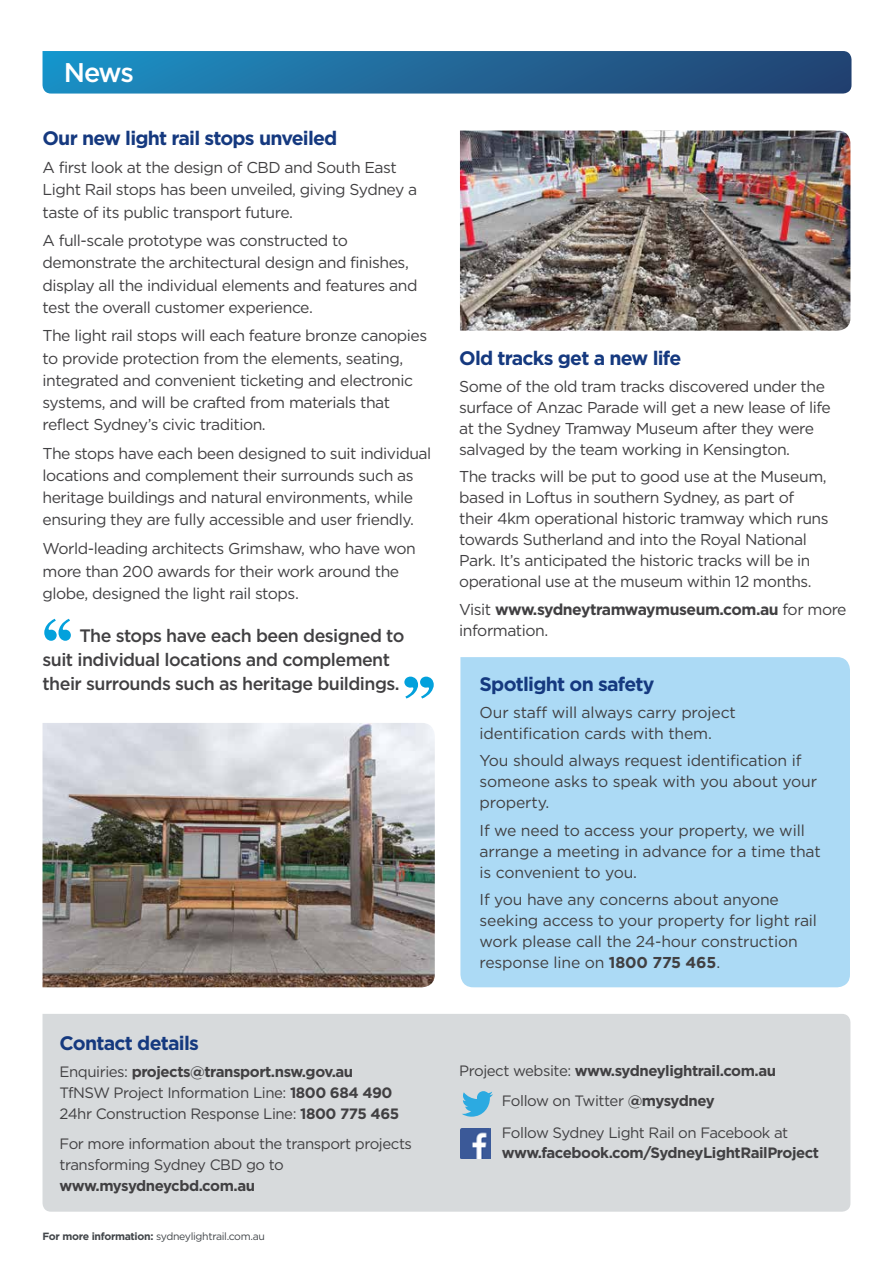
<style>
.page{position:relative;width:893px;height:1263px;background:#fff}
.page>*{position:absolute;margin:0;border:0;box-sizing:border-box;transform-origin:0 0}
.t1{font:500 27px "Gotham";color:#fff}
.t2{font:700 19.5px "Gotham";letter-spacing:-.04em;color:#15397f}
.t3{font:500 18px/24px "Gotham";letter-spacing:-.03em;color:#414042}
.t4{font:15.75px/22.2px "Gotham";letter-spacing:-.03em;color:#414042}
.t5{font:15.75px/21px "Gotham";letter-spacing:-.01em;color:#414042}
.t6{font:700 15.75px/21px "Gotham";letter-spacing:-.03em;color:#414042}
.t7{font:15px/21px "Gotham";letter-spacing:-.03em;color:#414042}
.t8{font:700 15px/30.2px "Gotham";letter-spacing:-.03em;color:#414042}
.t9{font:10.5px "Gotham";letter-spacing:-.03em;color:#42464a}
.s1{font-weight:700}
.s2{font-weight:400}
</style>
<div class="page">
<div style="left:460px;top:657px;width:390px;height:330px;background:#acdaf5"></div>
<img style="left:460px;top:131px;width:390px;height:200px">
<img style="left:43px;top:723px;width:392px;height:264px">
<div style="left:43px;top:1014px;width:807px;height:198px;background:#d7dadc"></div>
<svg style="left:462px;top:1091px;width:31px;height:26px"></svg>
<img style="left:460px;top:1128px;width:31px;height:30px">
<svg style="left:44px;top:619px;width:27px;height:22px"></svg>
<svg style="left:404px;top:677px;width:30px;height:21px"></svg>
<svg style="left:43px;top:51px;width:808px;height:43px;background:#236a9a"></svg>
<h1 class="t1" style="left:64px;top:57px;width:72px">News</h1>
<p class="t2" style="left:43px;top:126px;width:296px">Our new light rail stops unveiled</p>
<p class="t4" style="left:43px;top:156px;width:376px">A first look at the design of CBD and South East<br>Light Rail stops has been unveiled, giving Sydney a taste of its public transport future.</p>
<p class="t4" style="left:43px;top:229px;width:376px">A full-scale prototype was constructed to demonstrate the architectural design and finishes, display all the individual elements and features and test the overall customer experience.</p>
<p class="t4" style="left:43px;top:324px;width:386px">The light rail stops will each feature bronze canopies to provide protection from the elements, seating, integrated and convenient ticketing and electronic systems, and will be crafted from materials that reflect Sydney’s civic tradition.</p>
<p class="t4" style="left:43px;top:442px;width:390px">The stops have each been designed to suit individual locations and complement their surrounds such as heritage buildings and natural environments, while ensuring they are fully accessible and user friendly.</p>
<p class="t4" style="left:43px;top:537px;width:375px">World-leading architects Grimshaw, who have won more than 200 awards for their work around the globe, designed the light rail stops.</p>
<p class="t3" style="left:43px;top:623px;width:363px;text-indent:37px">The stops have each been designed to suit individual locations and complement their surrounds such as heritage buildings.</p>
<p class="t2" style="left:60px;top:1031px;width:141px">Contact details</p>
<p class="t7" style="left:60px;top:1061px;width:341px">Enquiries: <span class="s1">projects@transport.nsw.gov.au<br></span>TfNSW Project Information Line: <span class="s1">1800 684 490<br></span>24hr Construction Response Line: <span class="s1">1800 775 465</span></p>
<p class="t7" style="left:60px;top:1132px;width:354px">For more information about the transport projects transforming Sydney CBD go to</p>
<p class="t8" style="left:60px;top:1170px;width:197px">www.mysydneycbd.com.au</p>
<p class="t9" style="left:43px;top:1230px;width:224px"><span class="s1">For more information:</span> sydneylightrail.com.au</p>
<p class="t2" style="left:459px;top:346px;width:224px">Old tracks get a new life</p>
<p class="t4" style="left:459px;top:376px;width:373px;line-height:21px">Some of the old tram tracks discovered under the surface of Anzac Parade will get a new lease of life at the Sydney Tramway Museum after they were salvaged by the team working in Kensington.</p>
<p class="t4" style="left:459px;top:466px;width:371px;line-height:21px">The tracks will be put to good use at the Museum, based in Loftus in southern Sydney, as part of their 4km operational historic tramway which runs towards Sutherland and into the Royal National Park. It’s anticipated the historic tracks will be in operational use at the museum within 12 months.</p>
<p class="t6" style="left:459px;top:598px;width:389px"><span class="s2">Visit</span> www.sydneytramwaymuseum.com.au <span class="s2">for more information.</span></p>
<p class="t2" style="left:480px;top:672px;width:176px">Spotlight on safety</p>
<p class="t5" style="left:480px;top:701px;width:258px">Our staff will always carry project identification cards with them.</p>
<p class="t5" style="left:480px;top:750px;width:339px">You should always request identification if someone asks to speak with you about your property.</p>
<p class="t5" style="left:480px;top:819px;width:343px">If we need to access your property, we will arrange a meeting in advance for a time that is convenient to you.</p>
<p class="t5" style="left:480px;top:889px;width:339px">If you have any concerns about anyone seeking access to your property for light rail work please call the 24-hour construction response line on <span class="s1">1800 775 465</span>.</p>
<p class="t8" style="left:502px;top:1055px;width:276px;text-indent:-43px"><span class="s2">Project website:</span> www.sydneylightrail.com.au<br><span class="s2">Follow on Twitter</span> @mysydney</p>
<p class="t7" style="left:502px;top:1122px;width:288px">Follow Sydney Light Rail on Facebook at</p>
<p class="t8" style="left:502px;top:1137px;width:319px">www.facebook.com/SydneyLightRailProject</p>
</div>
